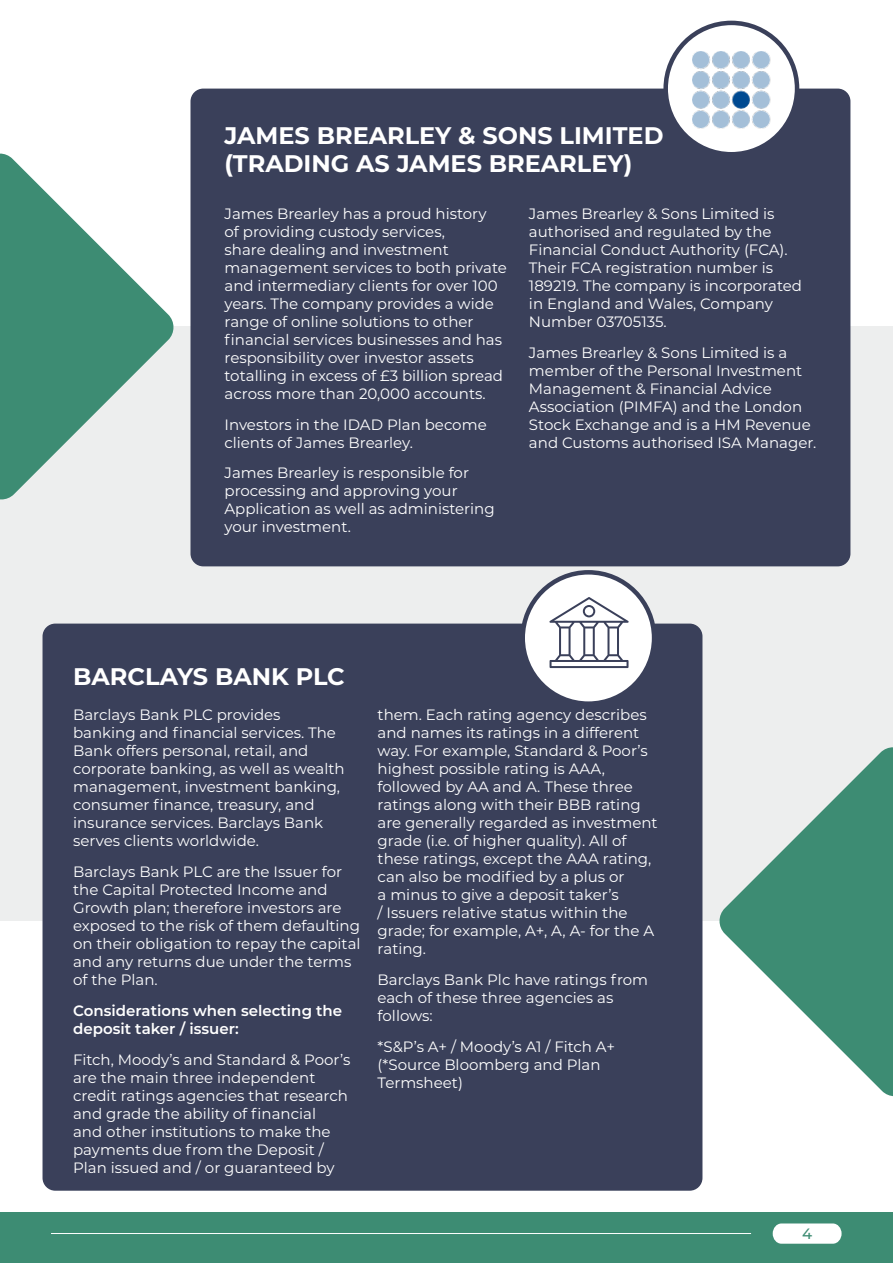
<style>
.page{position:relative;width:893px;height:1263px;background:#fff}
.page>*{position:absolute;margin:0;border:0;box-sizing:border-box;transform-origin:0 0}
.t1{font:700 24px/28.8px "Montserrat";color:#fff}
.t2{font:15px/18px "Montserrat";color:#fff}
.t3{font:600 15px/18px "Montserrat";color:#fff}
.t4{font:500 15px "Montserrat";color:#3d8c73}
</style>
<div class="page">
<div style="left:0;top:1212px;width:893px;height:51px;background:#3d8c73"></div>
<hr style="left:51px;top:1233px;width:700px;height:1px;background:#fff">
<svg style="left:773px;top:1223px;width:69px;height:21px"></svg>
<div style="left:0;top:326px;width:893px;height:595px;background:#edeeee"></div>
<div style="left:190px;top:89px;width:660px;height:477px;background:#3a405a;border-radius:13px"></div>
<div style="left:43px;top:624px;width:659px;height:567px;background:#3a405a;border-radius:13px"></div>
<div style="left:666px;top:23px;width:131px;height:131px;background:#fff;border-radius:50%"></div>
<div style="left:663px;top:21px;width:136px;height:135px;border:4px solid #3a405a;border-radius:50%"></div>
<div style="left:523px;top:572px;width:131px;height:132px;background:#fff;border-radius:50%"></div>
<div style="left:520px;top:570px;width:136px;height:136px;border:4px solid #3a405a;border-radius:50%"></div>
<img style="left:693px;top:51px;width:77px;height:77px">
<svg style="left:0;top:153px;width:174px;height:347px;fill:#3d8c73"></svg>
<svg style="left:719px;top:747px;width:174px;height:350px;fill:#3d8c73"></svg>
<svg style="left:549px;top:597px;width:80px;height:71px"></svg>
<p class="t1" style="left:225px;top:120px;width:440px">JAMES BREARLEY &amp; SONS LIMITED (TRADING AS JAMES BREARLEY)</p>
<p class="t2" style="left:225px;top:204px;width:284px">James Brearley has a proud history<br>of providing custody services,<br>share dealing and investment management services to both private and intermediary clients for over 100 years. The company provides a wide range of online solutions to other financial services businesses and has responsibility over investor assets totalling in excess of £3 billion spread across more than 20,000 accounts.</p>
<p class="t2" style="left:225px;top:415px;width:264px">Investors in the IDAD Plan become clients of James Brearley.</p>
<p class="t2" style="left:225px;top:464px;width:272px">James Brearley is responsible for processing and approving your<br>Application as well as administering your investment.</p>
<p class="t2" style="left:529px;top:204px;width:275px">James Brearley &amp; Sons Limited is authorised and regulated by the<br>Financial Conduct Authority (FCA).<br>Their FCA registration number is<br>189219. The company is incorporated in England and Wales, Company<br>Number 03705135.</p>
<p class="t2" style="left:529px;top:343px;width:289px">James Brearley &amp; Sons Limited is a member of the Personal Investment Management &amp; Financial Advice Association (PIMFA) and the London Stock Exchange and is a HM Revenue and Customs authorised ISA Manager.</p>
<p class="t1" style="left:73px;top:661px;width:273px">BARCLAYS BANK PLC</p>
<p class="t2" style="left:73px;top:705px;width:273px">Barclays Bank PLC provides banking and financial services. The Bank offers personal, retail, and corporate banking, as well as wealth management, investment banking, consumer finance, treasury, and insurance services. Barclays Bank serves clients worldwide.</p>
<p class="t2" style="left:73px;top:862px;width:289px">Barclays Bank PLC are the Issuer for the Capital Protected Income and<br>Growth plan; therefore investors are exposed to the risk of them defaulting on their obligation to repay the capital and any returns due under the terms of the Plan.</p>
<p class="t3" style="left:73px;top:1001px;width:271px">Considerations when selecting the deposit taker / issuer:</p>
<p class="t2" style="left:73px;top:1050px;width:279px">Fitch, Moody’s and Standard &amp; Poor’s are the main three independent credit ratings agencies that research and grade the ability of financial<br>and other institutions to make the payments due from the Deposit / Plan issued and / or guaranteed by</p>
<p class="t2" style="left:378px;top:705px;width:282px">them. Each rating agency describes and names its ratings in a different way. For example, Standard &amp; Poor’s highest possible rating is AAA, followed by AA and A. These three ratings along with their BBB rating are generally regarded as investment grade (i.e. of higher quality). All of these ratings, except the AAA rating, can also be modified by a plus or<br>a minus to give a deposit taker’s<br>/ Issuers relative status within the grade; for example, A+, A, A- for the A rating.</p>
<p class="t2" style="left:378px;top:970px;width:272px">Barclays Bank Plc have ratings from each of these three agencies as follows:</p>
<p class="t2" style="left:378px;top:1037px;width:239px">*S&amp;P’s A+ / Moody’s A1 / Fitch A+ (*Source Bloomberg and Plan<br>Termsheet)</p>
<p class="t4" style="left:802px;top:1223px;width:12px">4</p>
</div>
